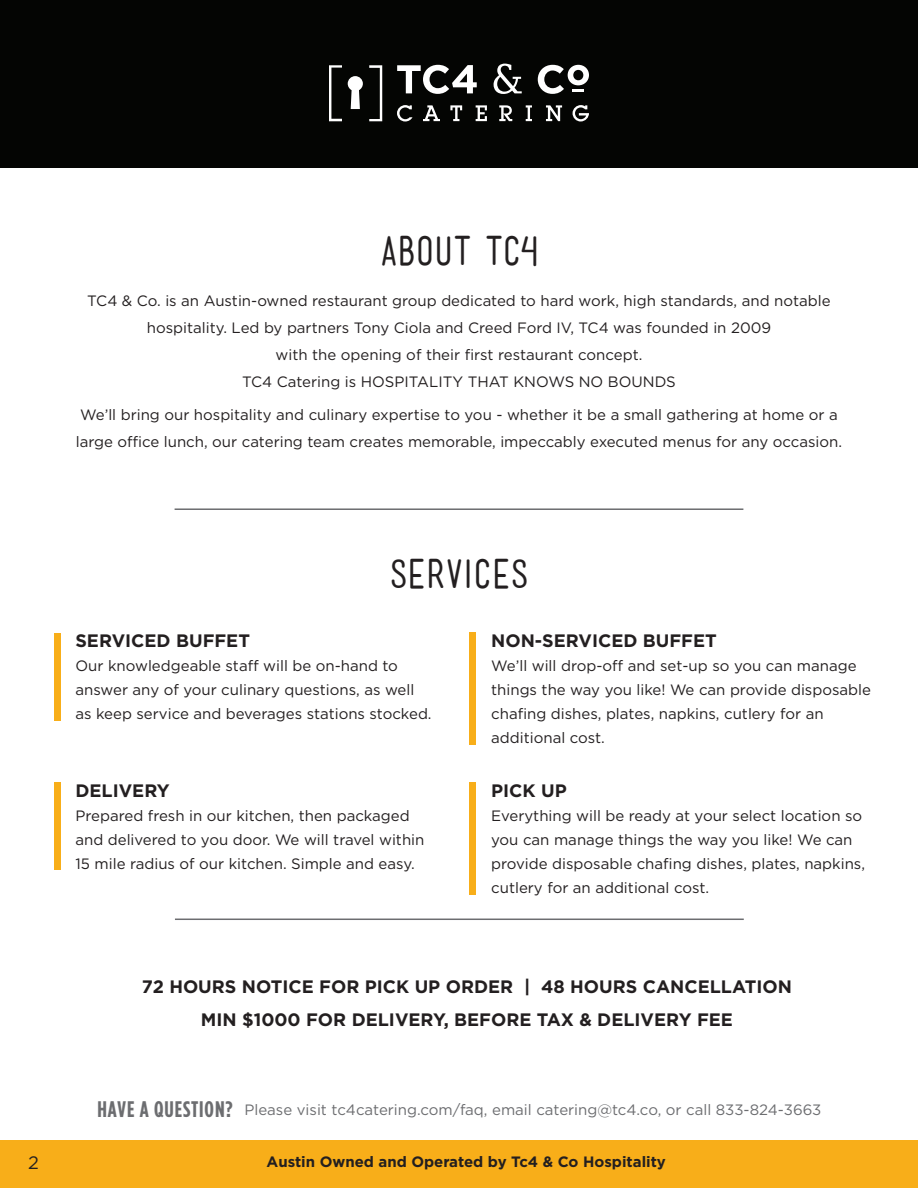
<style>
.page{position:relative;width:918px;height:1188px;background:#fff}
.page>*{position:absolute;margin:0;border:0;box-sizing:border-box;transform-origin:0 0}
.t1{font:39px "Mensch";color:#231f20}
.t2{font:700 18px "Gotham";color:#231f20}
.t3{font:18px "Gotham";color:#231f20}
.t4{font:15px/24px "Gotham";color:#231f20}
.t5{font:15px "Gotham";color:#6c6d70}
.t6{font:700 15px "Gotham";color:#231f20}
.s1{font-family:"Gotham Condensed";font-weight:700;font-size:22.5px}
</style>
<div class="page">
<div style="left:0;top:1140px;width:918px;height:48px;background:#f8ae19"></div>
<div style="left:0;top:0;width:918px;height:168px;background:#040503"></div>
<hr style="left:175px;top:508px;width:568px;height:2px;background:#6c6d70">
<hr style="left:175px;top:919px;width:569px;height:1px;background:#6c6d70">
<svg style="left:397px;top:65px;width:80px;height:29px"></svg>
<svg style="left:494px;top:64px;width:28px;height:30px"></svg>
<svg style="left:538px;top:65px;width:51px;height:29px"></svg>
<svg style="left:348px;top:76px;width:15px;height:33px"></svg>
<svg style="left:369px;top:65px;width:13px;height:56px"></svg>
<svg style="left:329px;top:65px;width:13px;height:56px"></svg>
<svg style="left:397px;top:105px;width:16px;height:16px"></svg>
<svg style="left:423px;top:105px;width:17px;height:16px"></svg>
<svg style="left:450px;top:105px;width:12px;height:16px"></svg>
<svg style="left:476px;top:105px;width:11px;height:16px"></svg>
<svg style="left:499px;top:105px;width:13px;height:16px"></svg>
<svg style="left:526px;top:105px;width:6px;height:16px"></svg>
<svg style="left:546px;top:105px;width:16px;height:16px"></svg>
<svg style="left:572px;top:105px;width:17px;height:17px"></svg>
<div style="left:54px;top:633px;width:6px;height:88px;background:#f8ae19"></div>
<div style="left:470px;top:633px;width:6px;height:112px;background:#f8ae19"></div>
<div style="left:470px;top:782px;width:6px;height:113px;background:#f8ae19"></div>
<div style="left:54px;top:782px;width:6px;height:88px;background:#f8ae19"></div>
<p class="t1" style="left:381px;top:233px;width:158px">ABOUT TC4</p>
<p class="t4" style="left:87px;top:286px;width:745px;line-height:27px;text-align:center">TC4 &amp; Co. is an Austin-owned restaurant group dedicated to hard work, high standards, and notable hospitality. Led by partners Tony Ciola and Creed Ford IV, TC4 was founded in 2009<br>with the opening of their first restaurant concept.<br>TC4 Catering is HOSPITALITY THAT KNOWS NO BOUNDS</p>
<p class="t4" style="left:76px;top:401px;width:768px;line-height:27px">We’ll bring our hospitality and culinary expertise to you - whether it be a small gathering at home or a large office lunch, our catering team creates memorable, impeccably executed menus for any occasion.</p>
<p class="t1" style="left:389px;top:556px;width:141px">SERVICES</p>
<p class="t2" style="left:75px;top:629px;width:176px">SERVICED BUFFET</p>
<p class="t4" style="left:75px;top:654px;width:358px">Our knowledgeable staff will be on-hand to answer any of your culinary questions, as well as keep service and beverages stations stocked.</p>
<p class="t2" style="left:75px;top:778px;width:96px">DELIVERY</p>
<p class="t4" style="left:75px;top:803px;width:350px">Prepared fresh in our kitchen, then packaged and delivered to you door. We will travel within<br>15 mile radius of our kitchen. Simple and easy.</p>
<p class="t2" style="left:491px;top:629px;width:227px">NON-SERVICED BUFFET</p>
<p class="t4" style="left:491px;top:654px;width:381px">We’ll will drop-off and set-up so you can manage things the way you like! We can provide disposable chafing dishes, plates, napkins, cutlery for an additional cost.</p>
<p class="t2" style="left:491px;top:778px;width:77px">PICK UP</p>
<p class="t4" style="left:491px;top:803px;width:375px">Everything will be ready at your select location so you can manage things the way you like! We can provide disposable chafing dishes, plates, napkins, cutlery for an additional cost.</p>
<p class="t2" style="left:142px;top:975px;width:652px">72 HOURS NOTICE FOR PICK UP ORDER | 48 HOURS CANCELLATION</p>
<p class="t2" style="left:201px;top:1008px;width:534px">MIN $1000 FOR DELIVERY, BEFORE TAX &amp; DELIVERY FEE</p>
<p class="t5" style="left:98px;top:1100px;width:725px"><span class="s1">HAVE A QUESTION?</span> Please visit tc4catering.com/faq, email catering@tc4.co, or call 833-824-3663</p>
<p class="t3" style="left:28px;top:1151px;width:12px">2</p>
<p class="t6" style="left:267px;top:1151px;width:401px">Austin Owned and Operated by Tc4 &amp; Co Hospitality</p>
</div>
